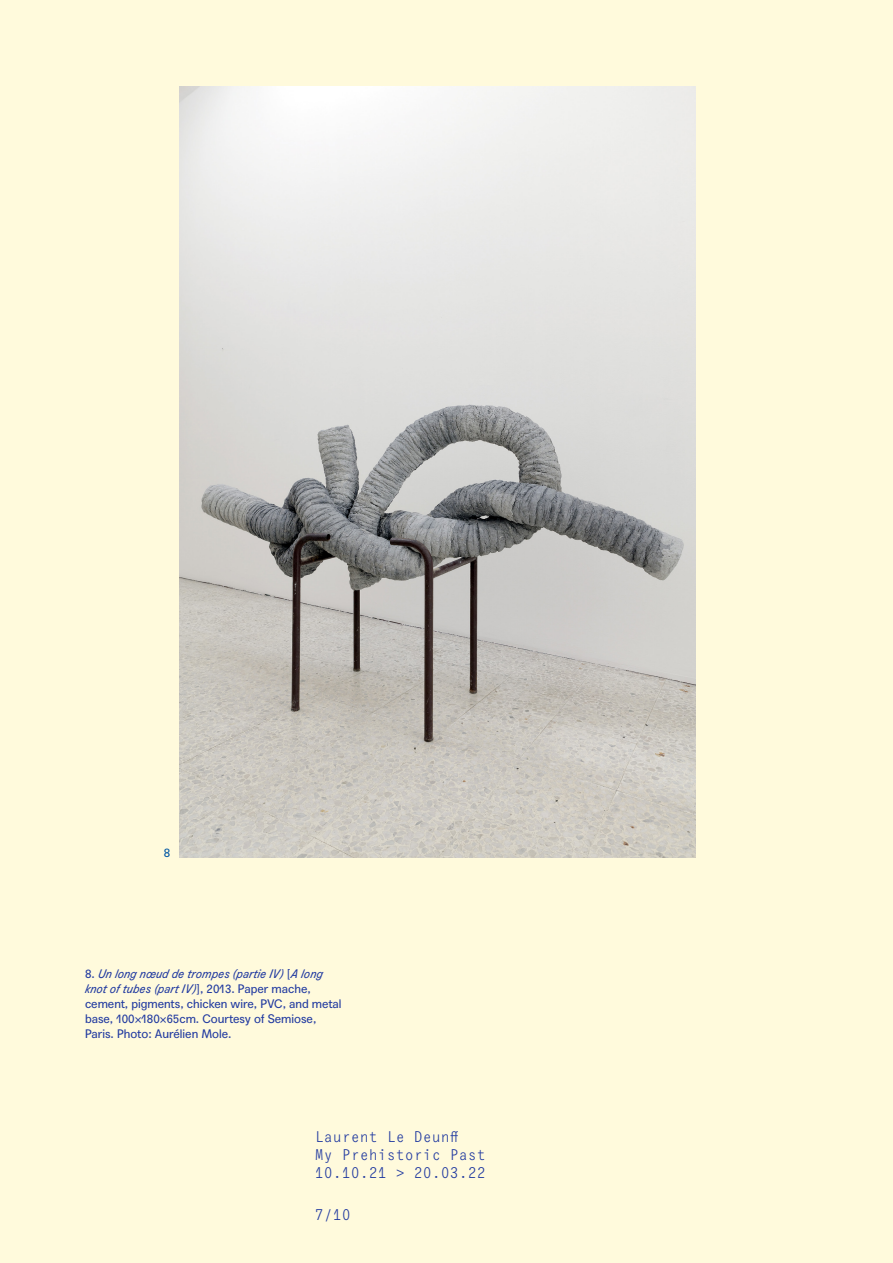
<style>
.page{position:relative;width:893px;height:1263px;background:#fffadc}
.page>*{position:absolute;margin:0;border:0;box-sizing:border-box;transform-origin:0 0}
.t1{font:15px/18px "Agipo Mono";color:#213aa0}
._3-_Pti_txt{font:12px/15px "Agipo";color:#213aa0}
._3-_Pti_txt-2{font:12px "Agipo";color:#0057a4}
.s1{font-style:italic}
</style>
<div class="page">
<img style="left:180px;top:86px;width:515px;height:772px">
<p class="_3-_Pti_txt-2" style="left:164px;top:843px;width:8px">8</p>
<p class="_3-_Pti_txt" style="left:85px;top:965px;width:258px">8. <span class="s1">Un long nœud de trompes (partie IV)</span> [<span class="s1">A long knot of tubes (part IV)</span>], 2013. Paper mache, cement, pigments, chicken wire, PVC, and metal base, 100×180×65cm. Courtesy of Semiose, Paris. Photo: Aurélien Mole.</p>
<p class="t1" style="left:315px;top:1126px;width:172px">Laurent Le Deunff<br>My Prehistoric Past<br>10.10.21 &gt; 20.03.22</p>
<p class="t1" style="left:315px;top:1205px;width:37px">7/10</p>
</div>
